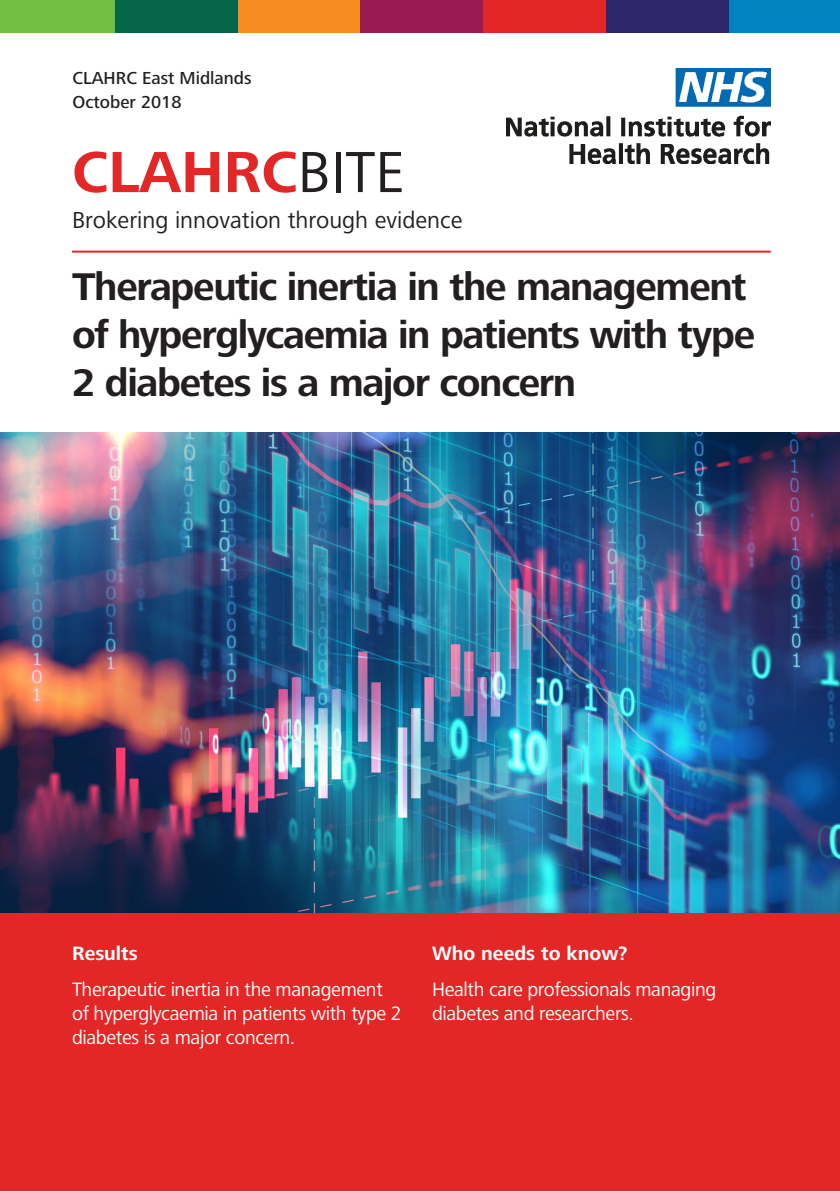
<style>
.page{position:relative;width:840px;height:1191px;background:#fff}
.page>*{position:absolute;margin:0;border:0;box-sizing:border-box;transform-origin:0 0}
.t1{font:700 60px "Frutiger Next LT";color:#e32626}
.t2{font:700 40px/48px "Frutiger Next LT";letter-spacing:-.035em;color:#231f20}
.t3{font:24px "Frutiger Next LT";color:#231f20}
.t4{font:20px/24px "Frutiger Next LT";letter-spacing:-.02em;color:#fff}
.t5{font:700 20px "Frutiger Next LT";color:#fff}
.t6{font:500 18px "Frutiger Next LT";color:#231f20}
.s1{font-weight:400;color:#231f20}
</style>
<div class="page">
<div style="left:0;top:0;width:115px;height:33px;background:#74bf43"></div>
<div style="left:115px;top:0;width:122px;height:33px;background:#066649"></div>
<div style="left:237px;top:0;width:123px;height:33px;background:#f68c1f"></div>
<div style="left:360px;top:0;width:123px;height:33px;background:#991b52"></div>
<div style="left:483px;top:0;width:122px;height:33px;background:#e32626"></div>
<div style="left:605px;top:0;width:123px;height:33px;background:#2e266b"></div>
<div style="left:728px;top:0;width:111px;height:33px;background:#0083bf"></div>
<img style="left:506px;top:68px;width:264px;height:95px">
<div style="left:0;top:912px;width:839px;height:279px;background:#e32626"></div>
<img style="left:0;top:432px;width:839px;height:480px">
<hr style="left:72px;top:251px;width:698px;height:2px;background:#e32626">
<p class="t6" style="left:72px;top:68px;width:180px">CLAHRC East Midlands</p>
<p class="t6" style="left:72px;top:92px;width:110px">October 2018</p>
<p class="t1" style="left:72px;top:138px;width:333px">CLAHRC<span class="s1">BITE</span></p>
<p class="t3" style="left:72px;top:207px;width:392px">Brokering innovation through evidence</p>
<p class="t2" style="left:72px;top:263px;width:684px">Therapeutic inertia in the management of hyperglycaemia in patients with type<br>2 diabetes is a major concern</p>
<p class="t5" style="left:72px;top:942px;width:67px">Results</p>
<p class="t4" style="left:72px;top:977px;width:331px">Therapeutic inertia in the management of hyperglycaemia in patients with type 2 diabetes is a major concern.</p>
<p class="t5" style="left:432px;top:942px;width:197px">Who needs to know?</p>
<p class="t4" style="left:432px;top:977px;width:285px">Health care professionals managing diabetes and researchers.</p>
</div>
